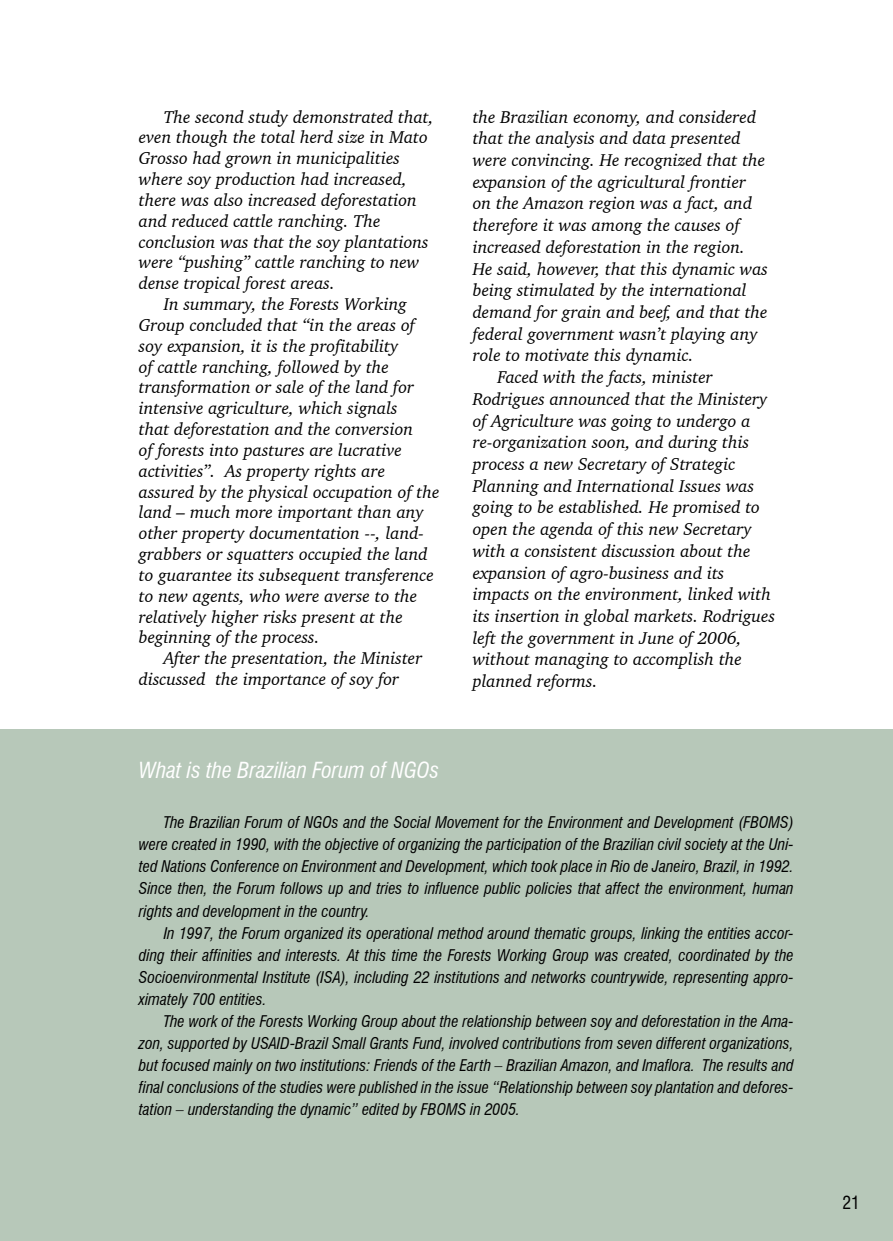
<style>
.page{position:relative;width:893px;height:1241px;background:#fff}
.page>*{position:absolute;margin:0;border:0;box-sizing:border-box;transform-origin:0 0}
.t1{font:italic condensed 21.7px "Swiss 721 BT";color:#fff}
.t2{font:italic 17.5px "Charter BT";color:#000}
.t3{font:condensed 17.5px "Swiss 721 BT";color:#000}
.t4{font:italic condensed 15.75px/22.1px "Swiss 721 BT";color:#000;text-align:justify}
</style>
<div class="page">
<div style="left:0;top:729px;width:893px;height:511px;background:#b7c8b9"></div>
<p class="t2" style="left:164px;top:105px;width:271px">The second study demonstrated that,</p>
<p class="t2" style="left:139px;top:126px;width:290px">even though the total herd size in Mato</p>
<p class="t2" style="left:139px;top:147px;width:263px">Grosso had grown in municipalities</p>
<p class="t2" style="left:139px;top:168px;width:269px">where soy production had increased,</p>
<p class="t2" style="left:139px;top:189px;width:280px">there was also increased deforestation</p>
<p class="t2" style="left:139px;top:209px;width:243px">and reduced cattle ranching. The</p>
<p class="t2" style="left:139px;top:230px;width:291px">conclusion was that the soy plantations</p>
<p class="t2" style="left:139px;top:251px;width:282px">were “pushing” cattle ranching to new</p>
<p class="t2" style="left:139px;top:272px;width:197px">dense tropical forest areas.</p>
<p class="t2" style="left:164px;top:293px;width:245px">In summary, the Forests Working</p>
<p class="t2" style="left:139px;top:314px;width:278px">Group concluded that “in the areas of</p>
<p class="t2" style="left:139px;top:334px;width:261px">soy expansion, it is the profitability</p>
<p class="t2" style="left:139px;top:355px;width:252px">of cattle ranching, followed by the</p>
<p class="t2" style="left:139px;top:376px;width:277px">transformation or sale of the land for</p>
<p class="t2" style="left:139px;top:397px;width:260px">intensive agriculture, which signals</p>
<p class="t2" style="left:139px;top:418px;width:276px">that deforestation and the conversion</p>
<p class="t2" style="left:139px;top:438px;width:265px">of forests into pastures are lucrative</p>
<p class="t2" style="left:139px;top:459px;width:248px">activities”. As property rights are</p>
<p class="t2" style="left:139px;top:480px;width:302px">assured by the physical occupation of the</p>
<p class="t2" style="left:139px;top:501px;width:286px">land – much more important than any</p>
<p class="t2" style="left:139px;top:522px;width:287px">other property documentation --, land-</p>
<p class="t2" style="left:139px;top:543px;width:290px">grabbers or squatters occupied the land</p>
<p class="t2" style="left:139px;top:563px;width:296px">to guarantee its subsequent transference</p>
<p class="t2" style="left:139px;top:584px;width:280px">to new agents, who were averse to the</p>
<p class="t2" style="left:139px;top:605px;width:265px">relatively higher risks present at the</p>
<p class="t2" style="left:139px;top:626px;width:182px">beginning of the process.</p>
<p class="t2" style="left:164px;top:647px;width:260px">After the presentation, the Minister</p>
<p class="t2" style="left:139px;top:668px;width:262px">discussed the importance of soy for</p>
<p class="t1" style="left:139px;top:756px;width:302px">What is the Brazilian Forum of NGOs</p>
<p class="t2" style="left:473px;top:105px;width:285px">the Brazilian economy, and considered</p>
<p class="t2" style="left:473px;top:127px;width:269px">that the analysis and data presented</p>
<p class="t2" style="left:473px;top:149px;width:294px">were convincing. He recognized that the</p>
<p class="t2" style="left:473px;top:170px;width:275px">expansion of the agricultural frontier</p>
<p class="t2" style="left:473px;top:192px;width:281px">on the Amazon region was a fact, and</p>
<p class="t2" style="left:473px;top:214px;width:269px">therefore it was among the causes of</p>
<p class="t2" style="left:473px;top:235px;width:274px">increased deforestation in the region.</p>
<p class="t2" style="left:473px;top:257px;width:297px">He said, however, that this dynamic was</p>
<p class="t2" style="left:473px;top:279px;width:275px">being stimulated by the international</p>
<p class="t2" style="left:473px;top:301px;width:296px">demand for grain and beef, and that the</p>
<p class="t2" style="left:473px;top:322px;width:286px">federal government wasn’t playing any</p>
<p class="t2" style="left:473px;top:344px;width:222px">role to motivate this dynamic.</p>
<p class="t2" style="left:498px;top:366px;width:217px">Faced with the facts, minister</p>
<p class="t2" style="left:473px;top:387px;width:296px">Rodrigues announced that the Ministery</p>
<p class="t2" style="left:473px;top:409px;width:279px">of Agriculture was going to undergo a</p>
<p class="t2" style="left:473px;top:431px;width:278px">re-organization soon, and during this</p>
<p class="t2" style="left:473px;top:452px;width:264px">process a new Secretary of Strategic</p>
<p class="t2" style="left:473px;top:474px;width:283px">Planning and International Issues was</p>
<p class="t2" style="left:473px;top:496px;width:289px">going to be established. He promised to</p>
<p class="t2" style="left:473px;top:518px;width:281px">open the agenda of this new Secretary</p>
<p class="t2" style="left:473px;top:539px;width:279px">with a consistent discussion about the</p>
<p class="t2" style="left:473px;top:561px;width:253px">expansion of agro-business and its</p>
<p class="t2" style="left:473px;top:583px;width:300px">impacts on the environment, linked with</p>
<p class="t2" style="left:473px;top:604px;width:304px">its insertion in global markets. Rodrigues</p>
<p class="t2" style="left:473px;top:626px;width:270px">left the government in June of 2006,</p>
<p class="t2" style="left:473px;top:648px;width:271px">without managing to accomplish the</p>
<p class="t2" style="left:473px;top:669px;width:126px">planned reforms.</p>
<p class="t4" style="left:139px;top:811px;width:656px;text-indent:25px">The Brazilian Forum of NGOs and the Social Movement for the Environment and Development (FBOMS) were created in 1990, with the objective of organizing the participation of the Brazilian civil society at the Uni&shy;ted Nations Conference on Environment and Development, which took place in Rio de Janeiro, Brazil, in 1992.<br>Since then, the Forum follows up and tries to influence public policies that affect the environment, human rights and development in the country.</p>
<p class="t4" style="left:139px;top:921px;width:656px;text-indent:25px">In 1997, the Forum organized its operational method around thematic groups, linking the entities accor&shy;ding their affinities and interests. At this time the Forests Working Group was created, coordinated by the Socioenvironmental Institute (ISA), including 22 institutions and networks countrywide, representing appro&shy;ximately 700 entities.</p>
<p class="t4" style="left:139px;top:1009px;width:656px;text-indent:25px">The work of the Forests Working Group about the relationship between soy and deforestation in the Ama&shy;zon, supported by USAID-Brazil Small Grants Fund, involved contributions from seven different organizations, but focused mainly on two institutions: Friends of the Earth – Brazilian Amazon, and Imaflora. The results and final conclusions of the studies were published in the issue “Relationship between soy plantation and defores&shy;tation – understanding the dynamic” edited by FBOMS in 2005.</p>
<p class="t3" style="left:843px;top:1191px;width:19px">21</p>
</div>
